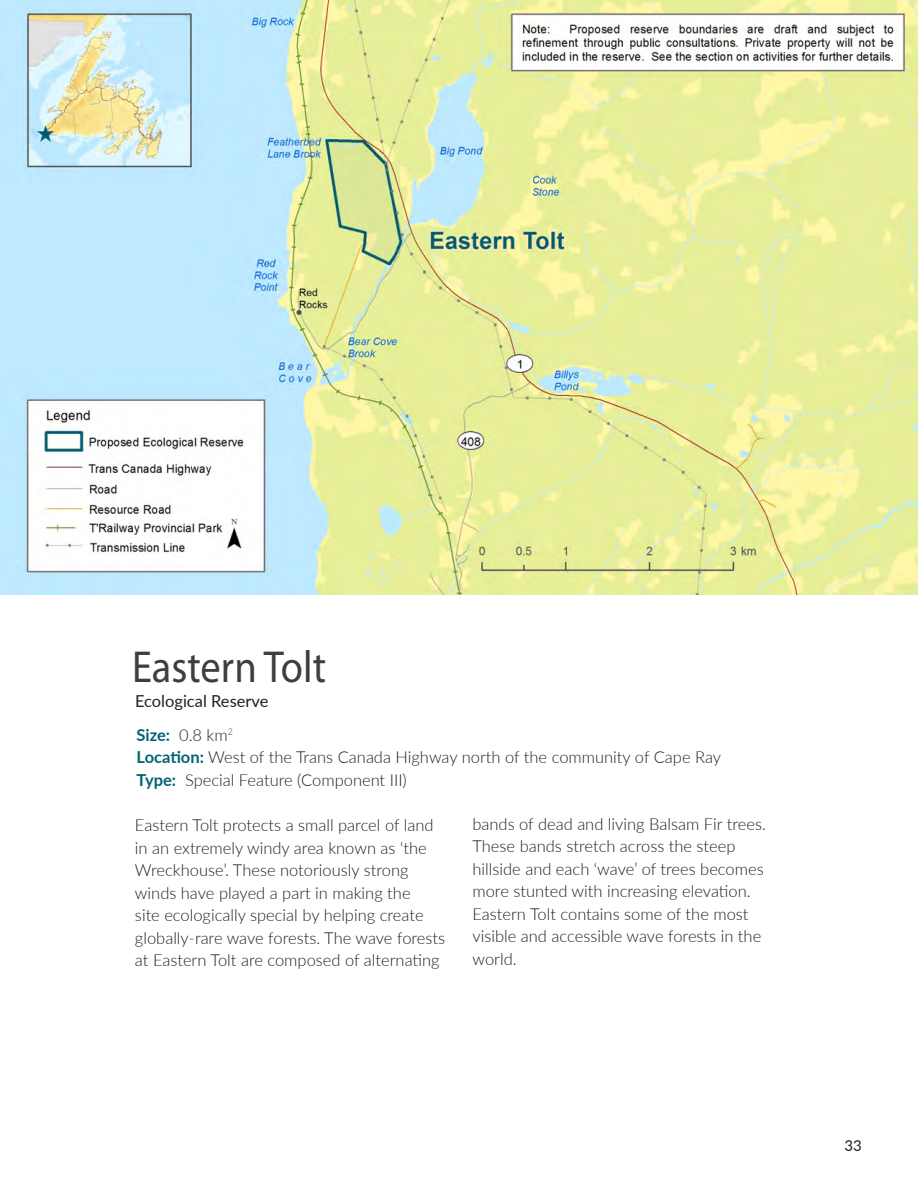
<style>
.page{position:relative;width:918px;height:1188px;background:#fff}
.page>*{position:absolute;margin:0;border:0;box-sizing:border-box;transform-origin:0 0}
.Headers{font:45px "Myriad Pro";color:#3e3e3f;scale:.9 1}
.t1{font:300 16.5px/22.5px "Lato";color:#231f20}
.t2{font:16.5px "Lato";color:#231f20}
.t3{font:700 16.5px "Lato";color:#006473}
.t4{font:15px "Lato";color:#231f20}
.s1{font-weight:300;color:#231f20}
.s2{font-weight:700;color:#006473}
</style>
<div class="page">
<img style="left:0;top:0;width:918px;height:594px">
<p class="Headers" style="left:132px;top:639px;width:217px">Eastern Tolt</p>
<p class="t2" style="left:135px;top:689px;width:135px">Ecological Reserve</p>
<p class="t3" style="left:137px;top:723px;width:98px">Size: <span class="s1">0.8 km</span><sup>2</sup></p>
<p class="t1" style="left:137px;top:746px;width:586px"><span class="s2">Location:</span> West of the Trans Canada Highway north of the community of Cape Ray</p>
<p class="t1" style="left:137px;top:768px;width:272px"><span class="s2">Type:</span> Special Feature (Component III)</p>
<p class="t1" style="left:135px;top:813px;width:312px">Eastern Tolt protects a small parcel of land in an extremely windy area known as ‘the Wreckhouse’. These notoriously strong winds have played a part in making the<br>site ecologically special by helping create globally-rare wave forests. The wave forests at Eastern Tolt are composed of alternating</p>
<p class="t1" style="left:473px;top:812px;width:295px">bands of dead and living Balsam Fir trees.<br>These bands stretch across the steep hillside and each ‘wave’ of trees becomes more stunted with increasing elevation.<br>Eastern Tolt contains some of the most visible and accessible wave forests in the world.</p>
<p class="t4" style="left:844px;top:1134px;width:19px">33</p>
</div>
